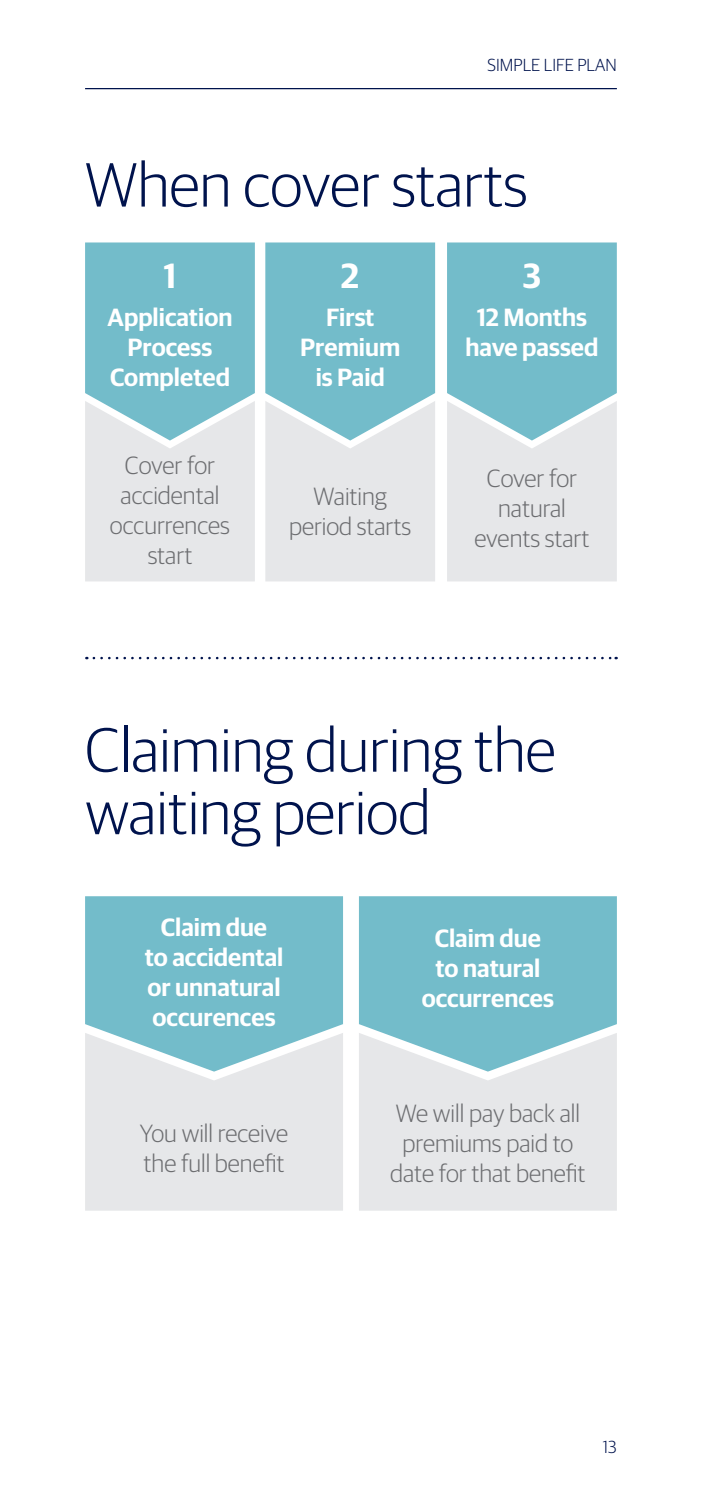
<style>
.page{position:relative;width:702px;height:1489px;background:#fff}
.page>*{position:absolute;margin:0;border:0;box-sizing:border-box;transform-origin:0 0}
.t1{font:300 62.5px/62.5px "Guardian Sans";color:#00134d}
.t2{font:600 35px "Guardian Sans";color:#fff}
.t3{font:300 25px/30px "Guardian Sans";color:#6c6d70;text-align:center}
.t4{font:600 25px/30px "Guardian Sans";color:#fff;text-align:center}
.t5{font:300 17.5px "Guardian Sans";color:#00134d}
</style>
<div class="page">
<hr style="left:85px;top:88px;width:532px;height:1px;background:#00134d">
<div style="left:359px;top:1071px;width:258px;height:139px;background:#e6e7e9"></div>
<div style="left:85px;top:1071px;width:258px;height:139px;background:#e6e7e9"></div>
<svg style="left:85px;top:896px;width:258px;height:175px;background:#83c2cf"></svg>
<svg style="left:359px;top:896px;width:258px;height:175px;background:#83c2cf"></svg>
<svg style="left:85px;top:242px;width:170px;height:339px;background:#abd1d9"></svg>
<svg style="left:265px;top:242px;width:170px;height:339px;background:#abd1d9"></svg>
<svg style="left:447px;top:242px;width:169px;height:339px;background:#abd1d9"></svg>
<svg style="left:94px;top:656px;width:522px;height:3px"></svg>
<p class="t5" style="left:487px;top:52px;width:131px">SIMPLE LIFE PLAN</p>
<h1 class="t1" style="left:85px;top:150px;width:444px">When cover starts</h1>
<h2 class="t2" style="left:163px;top:250px;width:14px">1</h2>
<h2 class="t2" style="left:341px;top:250px;width:20px">2</h2>
<h2 class="t2" style="left:522px;top:250px;width:20px">3</h2>
<p class="t4" style="left:465px;top:300px;width:134px">12 Months have passed</p>
<p class="t4" style="left:108px;top:300px;width:126px">Application<br>Process<br>Completed</p>
<p class="t4" style="left:300px;top:300px;width:101px">First<br>Premium is Paid</p>
<p class="t3" style="left:110px;top:448px;width:122px">Cover for accidental occurrences start</p>
<p class="t3" style="left:289px;top:479px;width:124px">Waiting period starts</p>
<p class="t3" style="left:474px;top:462px;width:117px">Cover for natural events start</p>
<h1 class="t1" style="left:85px;top:714px;width:472px">Claiming during the waiting period</h1>
<p class="t4" style="left:145px;top:910px;width:140px">Claim due<br>to accidental or unnatural occurences</p>
<p class="t4" style="left:421px;top:921px;width:134px">Claim due to natural occurrences</p>
<p class="t3" style="left:140px;top:1116px;width:150px;text-align:left">You will receive the full benefit</p>
<p class="t3" style="left:390px;top:1096px;width:197px">We will pay back all premiums paid to date for that benefit</p>
<p class="t5" style="left:603px;top:1434px;width:15px">13</p>
</div>
